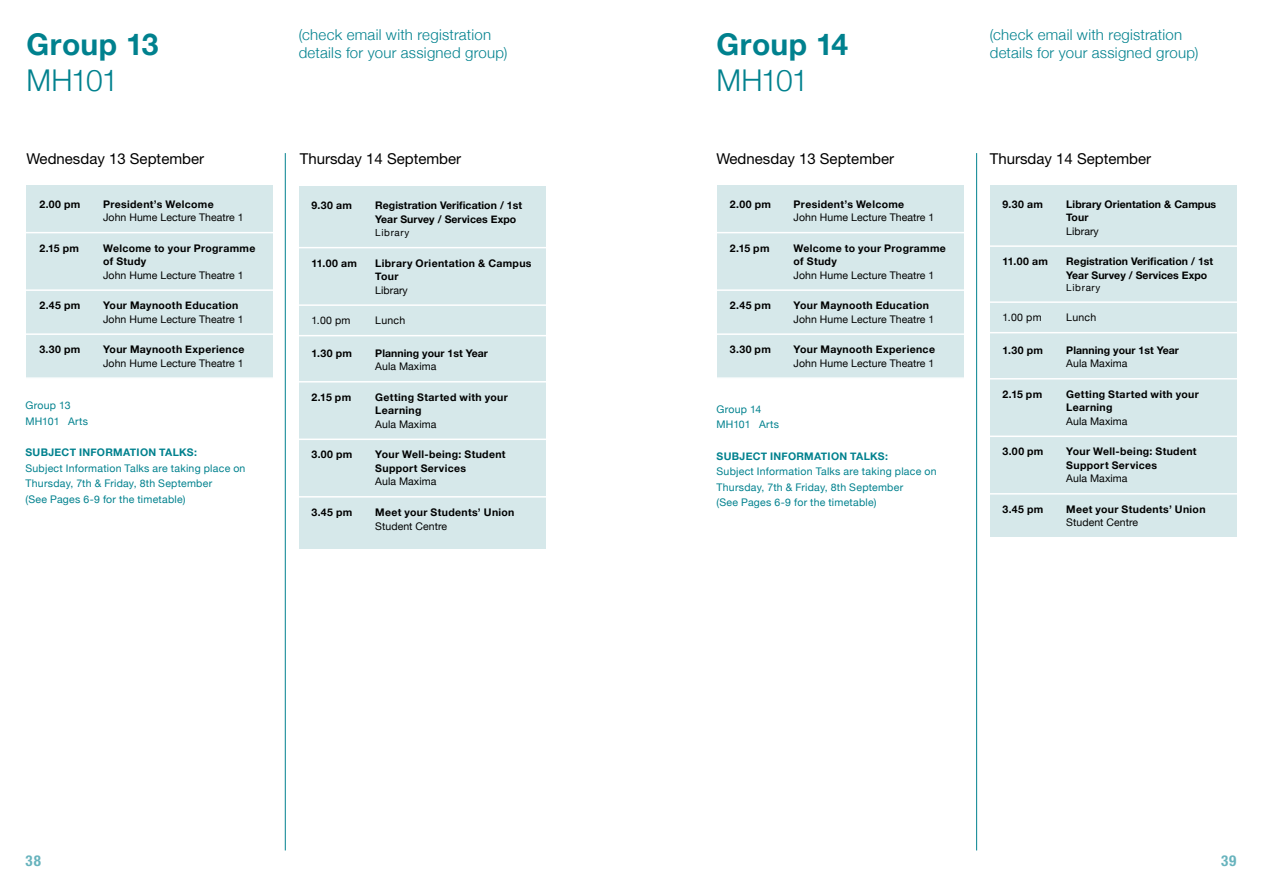
<style>
.page{position:relative;width:1263px;height:893px;background:#fff}
.page>*{position:absolute;margin:0;border:0;box-sizing:border-box;transform-origin:0 0}
.t1{font:700 30px "Helvetica Neue";letter-spacing:.015em;color:#00818e}
.t2{font:300 30px "Helvetica Neue";letter-spacing:-.04em;color:#00818e}
.t3{font:300 15px/18px "Helvetica Neue";letter-spacing:.015em;color:#00818e}
.t4{font:15px "Helvetica Neue LT Std";color:#000}
.t5{font:700 condensed 15px "Helvetica Neue LT Std";color:#67b3bd}
.t6{font:700 10.5px/13.5px "Helvetica Neue";letter-spacing:.03em;color:#000101}
.t7{font:10.5px "Helvetica Neue";letter-spacing:.005em;color:#000101}
.t8{font:10.5px/15.6px "Helvetica Neue";letter-spacing:.025em;color:#00818e}
.t9{font:700 10.5px/13.5px "Helvetica Neue";letter-spacing:.005em;color:#000101}
.t10{font:700 10.5px "Helvetica Neue";letter-spacing:.035em;color:#000}
.t11{font:700 10.5px "Helvetica Neue";letter-spacing:.025em;color:#00818e}
.t12{font:10.5px "Helvetica Neue";letter-spacing:.025em;color:#000}
.t13{font:9.75px "Helvetica Neue";letter-spacing:.07em;color:#000101}
</style>
<div class="page">
<hr style="left:285px;top:153px;width:1px;height:697px;background:#00818e">
<hr style="left:976px;top:153px;width:1px;height:697px;background:#00818e">
<div style="left:27px;top:185px;width:246px;height:193px;background:#d6e8ea"></div>
<hr style="left:22px;top:232px;width:255px;height:1px;background:#fff">
<hr style="left:22px;top:289px;width:255px;height:2px;background:#fff">
<hr style="left:22px;top:333px;width:255px;height:2px;background:#fff">
<hr style="left:22px;top:377px;width:255px;height:2px;background:#fff">
<div style="left:299px;top:186px;width:246px;height:363px;background:#d6e8ea"></div>
<hr style="left:294px;top:247px;width:256px;height:1px;background:#fff">
<hr style="left:294px;top:304px;width:256px;height:2px;background:#fff">
<hr style="left:294px;top:335px;width:256px;height:1px;background:#fff">
<hr style="left:294px;top:381px;width:256px;height:2px;background:#fff">
<hr style="left:294px;top:439px;width:256px;height:1px;background:#fff">
<hr style="left:294px;top:496px;width:256px;height:2px;background:#fff">
<div style="left:717px;top:185px;width:247px;height:193px;background:#d6e8ea"></div>
<hr style="left:713px;top:232px;width:255px;height:1px;background:#fff">
<hr style="left:713px;top:289px;width:255px;height:2px;background:#fff">
<hr style="left:713px;top:333px;width:255px;height:2px;background:#fff">
<hr style="left:713px;top:377px;width:255px;height:2px;background:#fff">
<div style="left:990px;top:185px;width:246px;height:351px;background:#d6e8ea"></div>
<hr style="left:985px;top:245px;width:256px;height:2px;background:#fff">
<hr style="left:985px;top:301px;width:256px;height:2px;background:#fff">
<hr style="left:985px;top:332px;width:256px;height:1px;background:#fff">
<hr style="left:985px;top:378px;width:256px;height:2px;background:#fff">
<hr style="left:985px;top:436px;width:256px;height:1px;background:#fff">
<hr style="left:985px;top:493px;width:256px;height:2px;background:#fff">
<h1 class="t1" style="left:27px;top:21px;width:134px">Group 13</h1>
<h1 class="t2" style="left:27px;top:56px;width:93px">MH101</h1>
<h2 class="t3" style="left:299px;top:25px;width:210px">(check email with registration details for your assigned group)</h2>
<h1 class="t1" style="left:716px;top:21px;width:133px">Group 14</h1>
<h1 class="t2" style="left:716px;top:56px;width:93px">MH101</h1>
<h2 class="t3" style="left:990px;top:25px;width:210px">(check email with registration details for your assigned group)</h2>
<h2 class="t4" style="left:27px;top:150px;width:179px">Wednesday 13 September</h2>
<h2 class="t4" style="left:300px;top:150px;width:163px">Thursday 14 September</h2>
<p class="t10" style="left:39px;top:196px;width:43px">2.00 pm</p>
<p class="t6" style="left:103px;top:198px;width:112px">President’s Welcome</p>
<p class="t7" style="left:103px;top:210px;width:142px">John Hume Lecture Theatre 1</p>
<p class="t10" style="left:39px;top:240px;width:41px">2.15 pm</p>
<p class="t6" style="left:103px;top:242px;width:154px">Welcome to your Programme of Study</p>
<p class="t7" style="left:103px;top:267px;width:142px">John Hume Lecture Theatre 1</p>
<p class="t10" style="left:39px;top:297px;width:43px">2.45 pm</p>
<p class="t6" style="left:103px;top:299px;width:137px">Your Maynooth Education</p>
<p class="t7" style="left:103px;top:311px;width:142px">John Hume Lecture Theatre 1</p>
<p class="t10" style="left:39px;top:341px;width:43px">3.30 pm</p>
<p class="t6" style="left:103px;top:343px;width:143px">Your Maynooth Experience</p>
<p class="t7" style="left:103px;top:355px;width:142px">John Hume Lecture Theatre 1</p>
<p class="t10" style="left:311px;top:197px;width:42px">9.30 am</p>
<p class="t9" style="left:375px;top:199px;width:148px">Registration Verification / 1st<br>Year Survey / Services Expo</p>
<p class="t13" style="left:375px;top:226px;width:36px">Library</p>
<p class="t10" style="left:311px;top:255px;width:47px">11.00 am</p>
<p class="t6" style="left:375px;top:257px;width:158px">Library Orientation &amp; Campus<br>Tour</p>
<p class="t7" style="left:375px;top:282px;width:34px">Library</p>
<p class="t12" style="left:311px;top:313px;width:41px">1.00 pm</p>
<p class="t12" style="left:375px;top:313px;width:32px">Lunch</p>
<p class="t10" style="left:311px;top:345px;width:42px">1.30 pm</p>
<p class="t9" style="left:375px;top:347px;width:114px">Planning your 1st Year</p>
<p class="t7" style="left:375px;top:359px;width:63px">Aula Maxima</p>
<p class="t10" style="left:311px;top:389px;width:41px">2.15 pm</p>
<p class="t6" style="left:375px;top:391px;width:134px">Getting Started with your<br>Learning</p>
<p class="t7" style="left:375px;top:417px;width:63px">Aula Maxima</p>
<p class="t10" style="left:311px;top:446px;width:42px">3.00 pm</p>
<p class="t6" style="left:375px;top:448px;width:132px">Your Well-being: Student<br>Support Services</p>
<p class="t7" style="left:375px;top:474px;width:63px">Aula Maxima</p>
<p class="t10" style="left:311px;top:504px;width:42px">3.45 pm</p>
<p class="t6" style="left:375px;top:506px;width:141px">Meet your Students’ Union</p>
<p class="t7" style="left:375px;top:518px;width:73px">Student Centre</p>
<p class="t8" style="left:26px;top:398px;width:64px">Group 13<br>MH101 Arts</p>
<p class="t11" style="left:26px;top:444px;width:173px">SUBJECT INFORMATION TALKS:</p>
<p class="t8" style="left:26px;top:461px;width:221px">Subject Information Talks are taking place on<br>Thursday, 7th &amp; Friday, 8th September<br>(See Pages 6-9 for the timetable)</p>
<h2 class="t4" style="left:716px;top:150px;width:179px">Wednesday 13 September</h2>
<h2 class="t4" style="left:990px;top:150px;width:163px">Thursday 14 September</h2>
<p class="t10" style="left:730px;top:196px;width:43px">2.00 pm</p>
<p class="t6" style="left:794px;top:198px;width:112px">President’s Welcome</p>
<p class="t7" style="left:794px;top:210px;width:142px">John Hume Lecture Theatre 1</p>
<p class="t10" style="left:730px;top:240px;width:41px">2.15 pm</p>
<p class="t6" style="left:794px;top:242px;width:154px">Welcome to your Programme of Study</p>
<p class="t7" style="left:794px;top:267px;width:142px">John Hume Lecture Theatre 1</p>
<p class="t10" style="left:730px;top:297px;width:43px">2.45 pm</p>
<p class="t6" style="left:794px;top:299px;width:137px">Your Maynooth Education</p>
<p class="t7" style="left:794px;top:311px;width:142px">John Hume Lecture Theatre 1</p>
<p class="t10" style="left:730px;top:341px;width:43px">3.30 pm</p>
<p class="t6" style="left:794px;top:343px;width:143px">Your Maynooth Experience</p>
<p class="t7" style="left:794px;top:355px;width:142px">John Hume Lecture Theatre 1</p>
<p class="t8" style="left:716px;top:402px;width:64px">Group 14<br>MH101 Arts</p>
<p class="t11" style="left:716px;top:448px;width:173px">SUBJECT INFORMATION TALKS:</p>
<p class="t8" style="left:716px;top:464px;width:221px">Subject Information Talks are taking place on<br>Thursday, 7th &amp; Friday, 8th September<br>(See Pages 6-9 for the timetable)</p>
<p class="t10" style="left:1002px;top:196px;width:42px">9.30 am</p>
<p class="t9" style="left:1066px;top:198px;width:151px">Library Orientation &amp; Campus<br>Tour</p>
<p class="t7" style="left:1066px;top:223px;width:34px">Library</p>
<p class="t10" style="left:1002px;top:253px;width:47px">11.00 am</p>
<p class="t9" style="left:1066px;top:255px;width:148px">Registration Verification / 1st<br>Year Survey / Services Expo</p>
<p class="t13" style="left:1066px;top:280px;width:36px">Library</p>
<p class="t12" style="left:1002px;top:310px;width:41px">1.00 pm</p>
<p class="t12" style="left:1066px;top:310px;width:32px">Lunch</p>
<p class="t10" style="left:1002px;top:342px;width:42px">1.30 pm</p>
<p class="t9" style="left:1066px;top:344px;width:114px">Planning your 1st Year</p>
<p class="t7" style="left:1066px;top:356px;width:63px">Aula Maxima</p>
<p class="t10" style="left:1002px;top:386px;width:41px">2.15 pm</p>
<p class="t6" style="left:1066px;top:388px;width:134px">Getting Started with your<br>Learning</p>
<p class="t7" style="left:1066px;top:414px;width:63px">Aula Maxima</p>
<p class="t10" style="left:1002px;top:443px;width:42px">3.00 pm</p>
<p class="t6" style="left:1066px;top:445px;width:132px">Your Well-being: Student<br>Support Services</p>
<p class="t7" style="left:1066px;top:471px;width:63px">Aula Maxima</p>
<p class="t10" style="left:1002px;top:501px;width:42px">3.45 pm</p>
<p class="t6" style="left:1066px;top:503px;width:141px">Meet your Students’ Union</p>
<p class="t7" style="left:1066px;top:515px;width:73px">Student Centre</p>
<h2 class="t5" style="left:26px;top:852px;width:17px">38</h2>
<h2 class="t5" style="left:1221px;top:852px;width:17px">39</h2>
</div>
